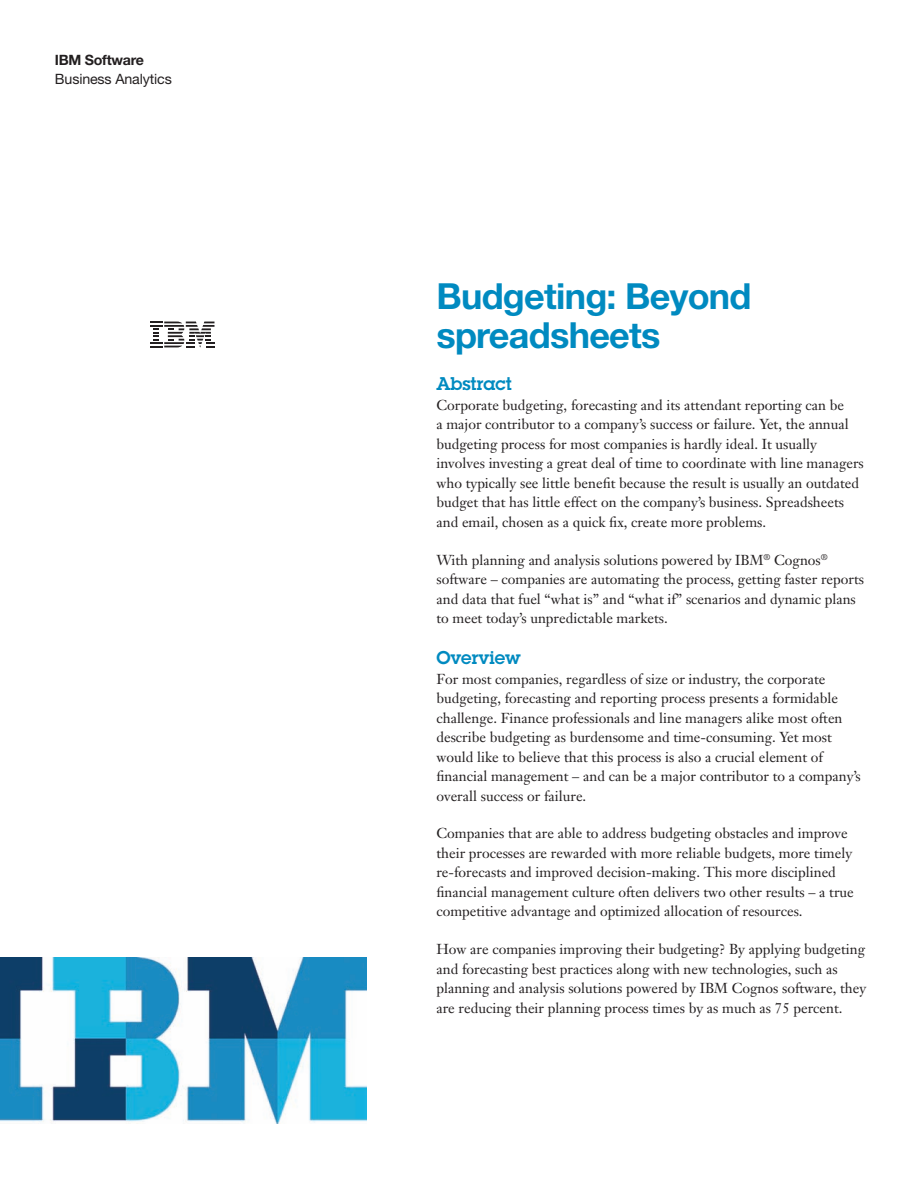
<style>
.page{position:relative;width:918px;height:1188px;background:#fff}
.page>*{position:absolute;margin:0;border:0;box-sizing:border-box;transform-origin:0 0}
._1A_title__color{font:700 36px/39px "Helvetica Neue";letter-spacing:-.02em;color:#008ac0}
._2A_head__color{font:600 18px "Lubalin Graph";color:#008ac0}
._2C_body{font:14.25px/19.5px "Janson Text";color:#231f20}
._0A_collateral_type{font:14.25px "Helvetica Neue";letter-spacing:-.01em;color:#231f20}
._0A_business_unit{font:700 14.25px "Helvetica Neue";letter-spacing:-.02em;color:#231f20}
</style>
<div class="page">
<img style="left:0;top:957px;width:367px;height:167px">
<svg style="left:150px;top:322px;width:64px;height:25px"></svg>
<p class="_0A_business_unit" style="left:55px;top:51px;width:90px">IBM Software</p>
<p class="_0A_collateral_type" style="left:55px;top:71px;width:118px">Business Analytics</p>
<p class="_1A_title__color" style="left:436px;top:276px;width:317px">Budgeting: Beyond spreadsheets</p>
<p class="_2A_head__color" style="left:436px;top:372px;width:77px">Abstract</p>
<p class="_2C_body" style="left:436px;top:395px;width:429px">Corporate budgeting, forecasting and its attendant reporting can be<br>a major contributor to a company’s success or failure. Yet, the annual budgeting process for most companies is hardly ideal. It usually involves investing a great deal of time to coordinate with line managers who typically see little benefit because the result is usually an outdated budget that has little effect on the company’s business. Spreadsheets and email, chosen as a quick fix, create more problems.</p>
<p class="_2C_body" style="left:436px;top:550px;width:429px">With planning and analysis solutions powered by IBM<sup>®</sup> Cognos<sup>® </sup>software – companies are automating the process, getting faster reports and data that fuel “what is” and “what if” scenarios and dynamic plans to meet today’s unpredictable markets.</p>
<p class="_2A_head__color" style="left:436px;top:646px;width:86px">Overview</p>
<p class="_2C_body" style="left:436px;top:669px;width:426px">For most companies, regardless of size or industry, the corporate budgeting, forecasting and reporting process presents a formidable challenge. Finance professionals and line managers alike most often describe budgeting as burdensome and time-consuming. Yet most would like to believe that this process is also a crucial element of financial management – and can be a major contributor to a company’s overall success or failure.</p>
<p class="_2C_body" style="left:436px;top:824px;width:419px">Companies that are able to address budgeting obstacles and improve their processes are rewarded with more reliable budgets, more timely re-forecasts and improved decision-making. This more disciplined financial management culture often delivers two other results – a true competitive advantage and optimized allocation of resources.</p>
<p class="_2C_body" style="left:436px;top:939px;width:431px">How are companies improving their budgeting? By applying budgeting and forecasting best practices along with new technologies, such as planning and analysis solutions powered by IBM Cognos software, they are reducing their planning process times by as much as 75 percent.</p>
</div>
